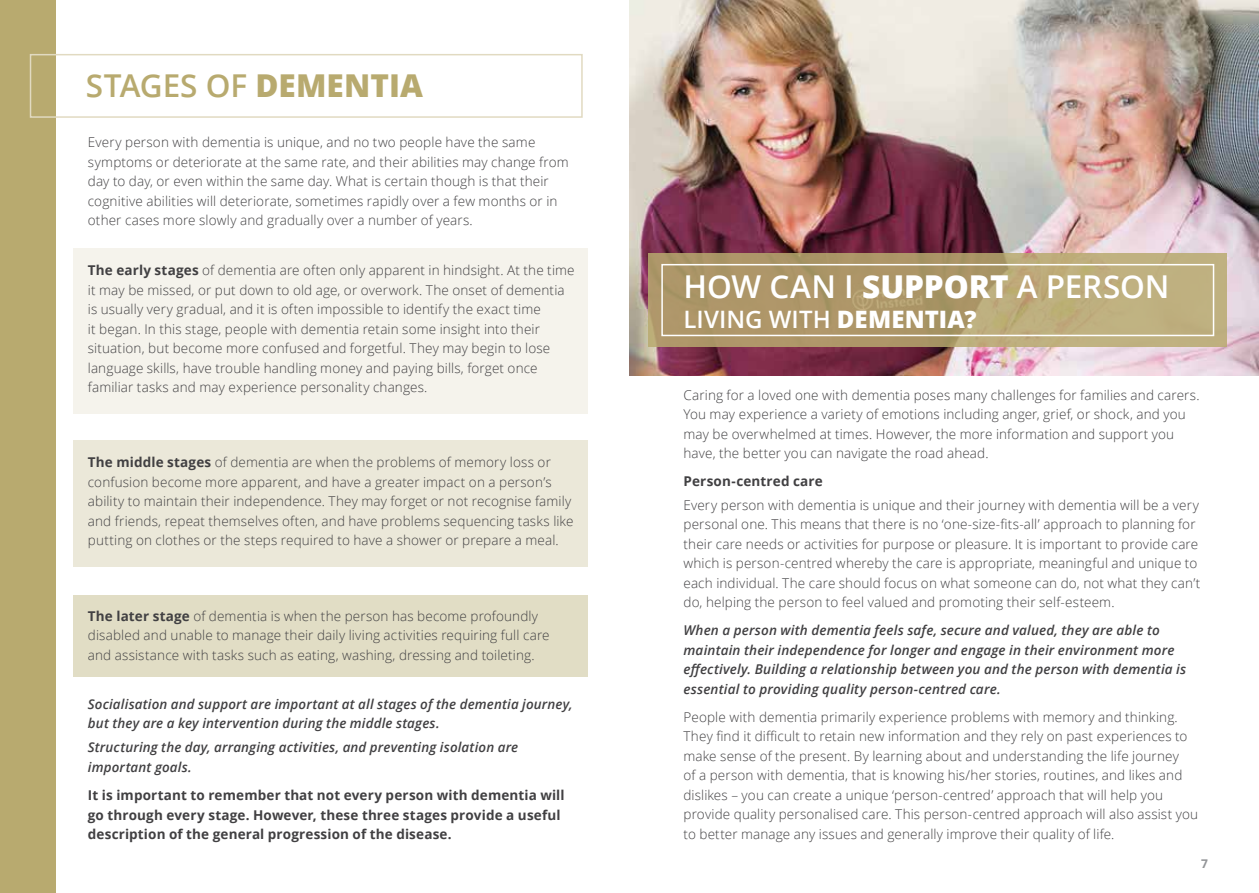
<style>
.page{position:relative;width:1259px;height:893px;background:#fff}
.page>*{position:absolute;margin:0;border:0;box-sizing:border-box;transform-origin:0 0}
.t1{font:600 31.5px "Open Sans";letter-spacing:-.005em;color:#fff}
.t2{font:600 31.5px "Open Sans";letter-spacing:-.005em;color:#b8aa6f}
.t3{font:600 24px "Open Sans";letter-spacing:.005em;color:#fff}
.t4{font:300 13.5px/19.5px "Open Sans";letter-spacing:.01em;color:#414042}
.t5{font:italic 600 13.5px/19.5px "Open Sans";letter-spacing:.01em;color:#414042}
.t6{font:700 13.5px/19.5px "Open Sans";letter-spacing:.01em;color:#414042}
.t7{font:700 12px "Open Sans";color:#939598}
.s1{font-weight:800}
.s2{font-weight:700}
</style>
<div class="page">
<div style="left:74px;top:249px;width:514px;height:165px;background:#f5f3ec"></div>
<div style="left:74px;top:440px;width:514px;height:126px;background:#ebe8d9"></div>
<div style="left:74px;top:596px;width:514px;height:81px;background:#e1ddc5"></div>
<div style="left:0;top:0;width:55px;height:893px;background:#b8aa6f"></div>
<div style="left:30px;top:54px;width:553px;height:64px;border:2px solid #e1dac1"></div>
<img style="left:629px;top:0;width:630px;height:375px">
<svg style="left:648px;top:254px;width:579px;height:93px;background:#b4a071"></svg>
<div style="left:661px;top:264px;width:553px;height:72px;border:2px solid #fff"></div>
<h1 class="t2" style="left:86px;top:64px;width:339px">STAGES OF <span class="s1">DEMENTIA</span></h1>
<p class="t4" style="left:88px;top:132px;width:482px">Every person with dementia is unique, and no two people have the same symptoms or deteriorate at the same rate, and their abilities may change from day to day, or even within the same day. What is certain though is that their cognitive abilities will deteriorate, sometimes rapidly over a few months or in other cases more slowly and gradually over a number of years.</p>
<p class="t4" style="left:88px;top:260px;width:488px"><span class="s2">The early stages</span> of dementia are often only apparent in hindsight. At the time it may be missed, or put down to old age, or overwork. The onset of dementia is usually very gradual, and it is often impossible to identify the exact time<br>it began. In this stage, people with dementia retain some insight into their situation, but become more confused and forgetful. They may begin to lose language skills, have trouble handling money and paying bills, forget once familiar tasks and may experience personality changes.</p>
<p class="t4" style="left:88px;top:452px;width:487px"><span class="s2">The middle stages</span> of dementia are when the problems of memory loss or confusion become more apparent, and have a greater impact on a person’s ability to maintain their independence. They may forget or not recognise family and friends, repeat themselves often, and have problems sequencing tasks like putting on clothes or the steps required to have a shower or prepare a meal.</p>
<p class="t4" style="left:88px;top:606px;width:463px"><span class="s2">The later stage</span> of dementia is when the person has become profoundly disabled and unable to manage their daily living activities requiring full care and assistance with tasks such as eating, washing, dressing and toileting.</p>
<p class="t5" style="left:88px;top:694px;width:486px">Socialisation and support are important at all stages of the dementia journey, but they are a key intervention during the middle stages.</p>
<p class="t5" style="left:88px;top:737px;width:432px">Structuring the day, arranging activities, and preventing isolation are important goals.</p>
<p class="t6" style="left:88px;top:785px;width:478px">It is important to remember that not every person with dementia will go through every stage. However, these three stages provide a useful description of the general progression of the disease.</p>
<h1 class="t1" style="left:683px;top:265px;width:487px">HOW CAN I <span class="s1">SUPPORT</span> A PERSON</h1>
<h2 class="t3" style="left:683px;top:303px;width:295px">LIVING WITH <span class="s1">DEMENTIA?</span></h2>
<p class="t4" style="left:683px;top:385px;width:517px">Caring for a loved one with dementia poses many challenges for families and carers.<br>You may experience a variety of emotions including anger, grief, or shock, and you may be overwhelmed at times. However, the more information and support you have, the better you can navigate the road ahead.</p>
<p class="t6" style="left:683px;top:471px;width:141px">Person-centred care</p>
<p class="t4" style="left:683px;top:495px;width:518px">Every person with dementia is unique and their journey with dementia will be a very personal one. This means that there is no ‘one-size-fits-all’ approach to planning for their care needs or activities for purpose or pleasure. It is important to provide care which is person-centred whereby the care is appropriate, meaningful and unique to each individual. The care should focus on what someone can do, not what they can’t do, helping the person to feel valued and promoting their self-esteem.</p>
<p class="t5" style="left:683px;top:620px;width:504px">When a person with dementia feels safe, secure and valued, they are able to maintain their independence for longer and engage in their environment more effectively. Building a relationship between you and the person with dementia is essential to providing quality person-centred care.</p>
<p class="t4" style="left:683px;top:707px;width:516px">People with dementia primarily experience problems with memory and thinking.<br>They find it difficult to retain new information and they rely on past experiences to make sense of the present. By learning about and understanding the life journey<br>of a person with dementia, that is knowing his/her stories, routines, and likes and dislikes – you can create a unique ‘person-centred’ approach that will help you provide quality personalised care. This person-centred approach will also assist you to better manage any issues and generally improve their quality of life.</p>
<p class="t7" style="left:1201px;top:856px;width:8px">7</p>
</div>
